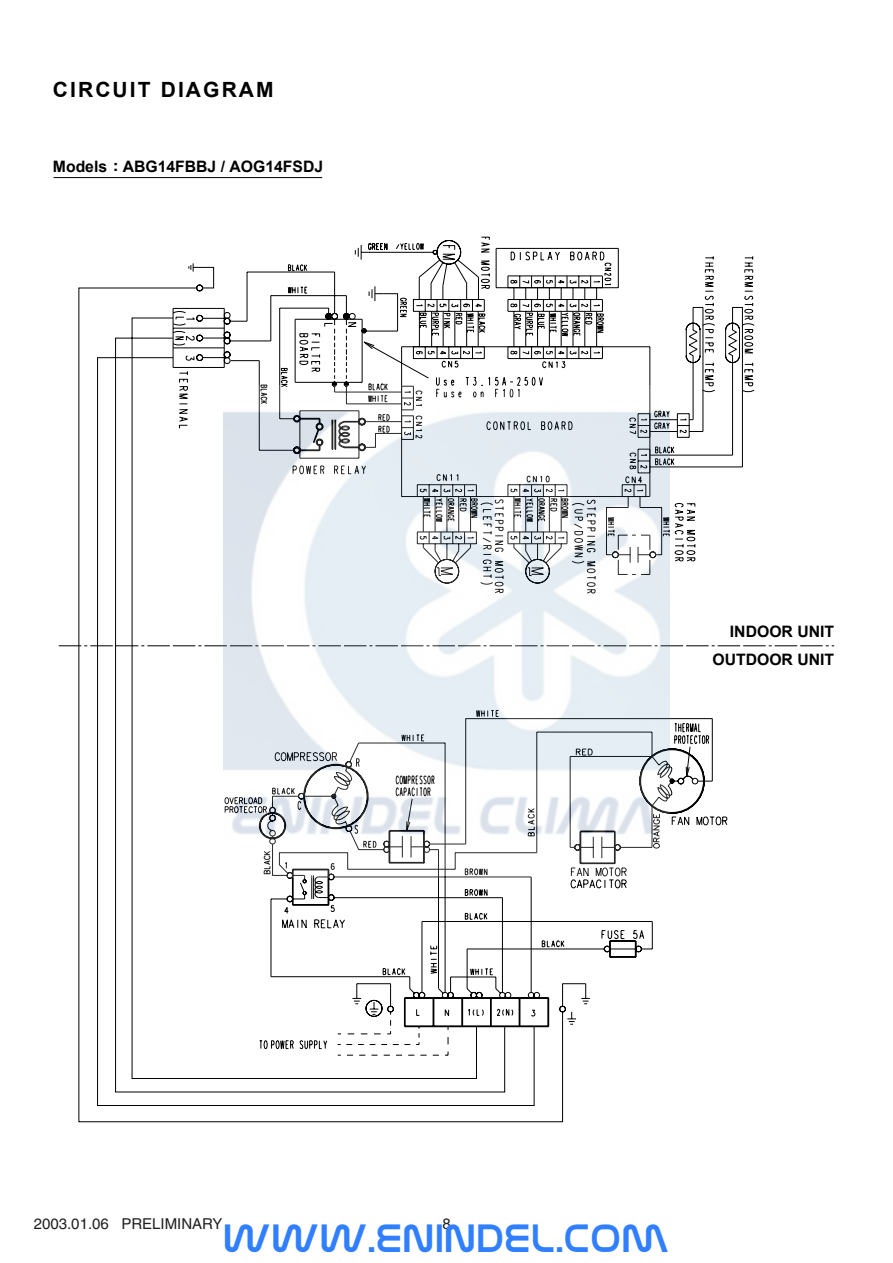
<style>
.page{position:relative;width:893px;height:1263px;background:#fff}
.page>*{position:absolute;margin:0;border:0;box-sizing:border-box;transform-origin:0 0}
.t1{font:40.05px "Nasalization Rg";color:#307fff}
.t2{font:700 21px "Arial";letter-spacing:.1em;color:#000}
.t3{font:700 15.75px/28px "Arial";color:#000;text-align:right}
.t4{font:15px "Helvetica";color:#231f20}
.s1{font-family:"Helvetica"}
</style>
<div class="page">
<hr style="left:54px;top:177px;width:268px;height:1px;background:#000">
<svg style="left:59px;top:645px;width:775px;height:1px"></svg>
<svg style="left:78px;top:287px;width:486px;height:836px"></svg>
<svg style="left:115px;top:317px;width:421px;height:776px"></svg>
<svg style="left:224px;top:710px;width:503px;height:346px"></svg>
<svg style="left:172px;top:242px;width:583px;height:352px"></svg>
<img style="left:223px;top:386px;width:446px;height:491px">
<h2 class="t2" style="left:53px;top:76px;width:222px">CIRCUIT DIAGRAM</h2>
<p class="t3" style="left:53px;top:153px;width:272px">Models <span class="s1">:</span> ABG14FBBJ / AOG14FSDJ</p>
<p class="t3" style="left:712px;top:618px;width:123px">INDOOR UNIT<br>OUTDOOR UNIT</p>
<p class="t4" style="left:34px;top:1215px;width:190px">2003.01.06 PRELIMINARY</p>
<p class="t4" style="left:442px;top:1215px;width:10px">8</p>
<h1 class="t1" style="left:223px;top:1215px;width:448px">WWW.ENINDEL.COM</h1>
</div>
